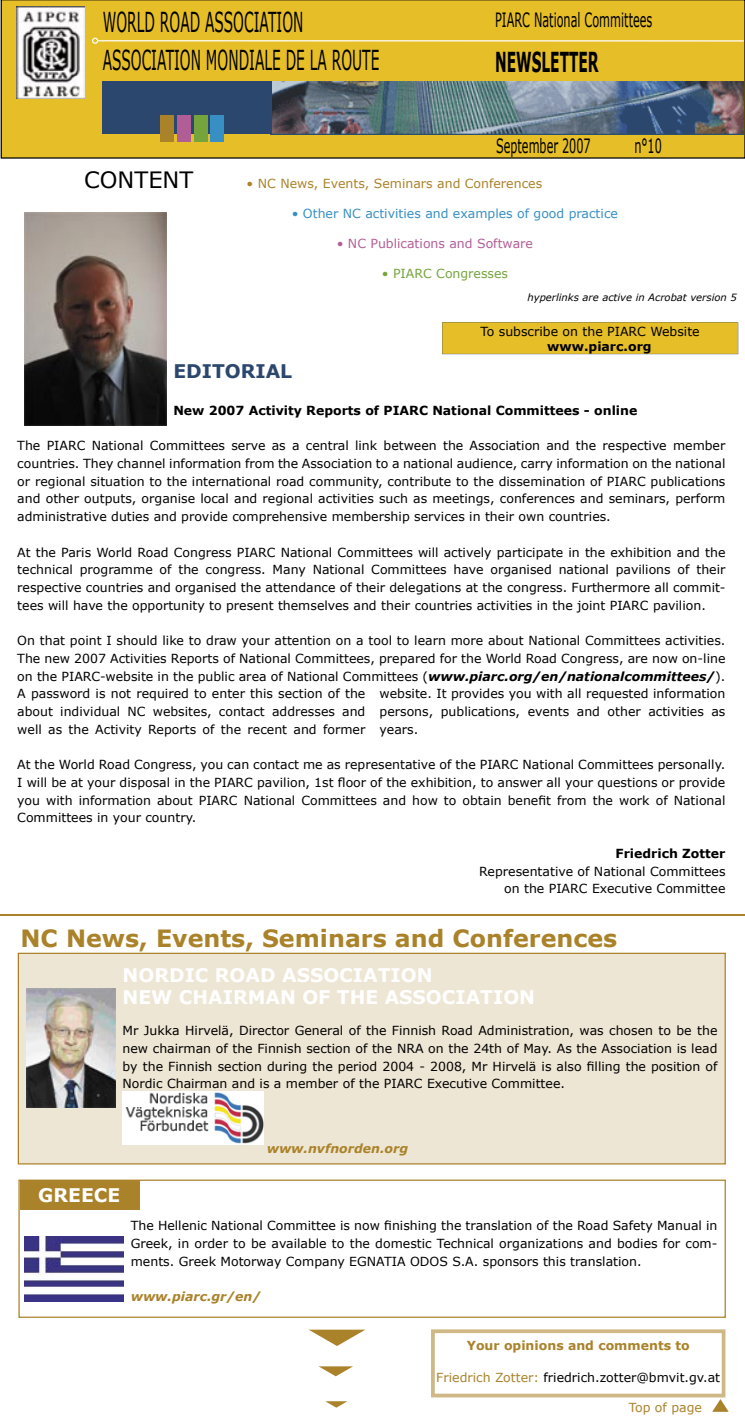
<style>
.page{position:relative;width:745px;height:1418px;background:#fff}
.page>*{position:absolute;margin:0;border:0;box-sizing:border-box;transform-origin:0 0}
.t1{font:27.5px/37.5px "Verdana";color:#000;scale:.5 1}
.t2{font:700 27.5px "Verdana";color:#000;scale:.5 1}
.t3{font:700 23.75px "Verdana";color:#aa822a}
.t4{font:22.5px "Verdana";color:#000}
.t5{font:19.75px "Verdana";color:#000;scale:.57 1}
.t6{font:700 18.75px/22.5px "Verdana";color:#fff}
.t7{font:700 18.75px "Verdana";color:#2c476d}
.t8{font:12.5px/17.8px "Verdana";color:#000;text-align:justify}
.t9{font:700 12.5px "Verdana";color:#000}
.t10{font:12.5px "Verdana";color:#aa822a}
.t11{font:12.5px "Verdana";color:#378fc4}
.t12{font:italic 700 12.5px "Verdana";color:#aa822a}
.t13{font:12.5px "Verdana";color:#b25e96}
.t14{font:700 12.5px "Verdana";color:#aa822a}
.t15{font:12.5px "Verdana";color:#75a43d}
.t16{font:italic 10px "Verdana";color:#000}
.s1{font-weight:700;font-style:italic}
.s2{color:#aa822a}
</style>
<div class="page">
<div style="left:1px;top:0;width:743px;height:159px;background:#e6be27"></div>
<hr style="left:97px;top:40px;width:646px;height:2px;background:#fff">
<svg style="left:92px;top:38px;width:6px;height:6px"></svg>
<img style="left:17px;top:6px;width:67px;height:93px">
<img style="left:272px;top:82px;width:470px;height:52px">
<div style="left:103px;top:81px;width:169px;height:53px;background:#2c476d"></div>
<div style="left:210px;top:115px;width:14px;height:27px;background:#378fc4"></div>
<div style="left:160px;top:115px;width:13px;height:27px;background:#aa822a"></div>
<div style="left:177px;top:115px;width:13px;height:27px;background:#b25e96"></div>
<div style="left:193px;top:115px;width:14px;height:27px;background:#75a43d"></div>
<svg style="left:18px;top:952px;width:707px;height:212px;background:#ebe3d2"></svg>
<img style="left:27px;top:988px;width:88px;height:119px">
<svg style="left:18px;top:1179px;width:707px;height:138px"></svg>
<div style="left:21px;top:1180px;width:118px;height:29px;background:#aa822a"></div>
<img style="left:25px;top:1236px;width:99px;height:65px">
<svg style="left:431px;top:1329px;width:297px;height:82px"></svg>
<div style="left:442px;top:322px;width:295px;height:32px;background:#e6be27"></div>
<svg style="left:309px;top:1329px;width:56px;height:16px"></svg>
<svg style="left:318px;top:1366px;width:35px;height:10px"></svg>
<svg style="left:325px;top:1401px;width:22px;height:6px"></svg>
<img style="left:25px;top:213px;width:141px;height:212px">
<hr style="left:0;top:914px;width:744px;height:1px;background:#aa822a">
<h1 class="t1" style="left:103px;top:3px;width:554px">WORLD ROAD ASSOCIATION<br>ASSOCIATION MONDIALE DE LA ROUTE</h1>
<h3 class="t5" style="left:495px;top:8px;width:277px">PIARC National Committees</h3>
<h1 class="t2" style="left:495px;top:45px;width:208px">NEWSLETTER</h1>
<h3 class="t5" style="left:496px;top:134px;width:167px">September 2007</h3>
<h3 class="t5" style="left:634px;top:134px;width:50px">n°10</h3>
<h3 class="t4" style="left:84px;top:166px;width:111px">CONTENT</h3>
<p class="t10" style="left:246px;top:176px;width:297px">• NC News, Events, Seminars and Conferences</p>
<p class="t11" style="left:291px;top:206px;width:327px">• Other NC activities and examples of good practice</p>
<p class="t13" style="left:336px;top:236px;width:198px">• NC Publications and Software</p>
<p class="t15" style="left:381px;top:266px;width:128px">• PIARC Congresses</p>
<p class="t16" style="left:527px;top:291px;width:211px">hyperlinks are active in Acrobat version 5</p>
<p class="t8" style="left:480px;top:322px;width:221px">To subscribe on the PIARC Website</p>
<p class="t9" style="left:547px;top:338px;width:106px">www.piarc.org</p>
<h3 class="t7" style="left:173px;top:359px;width:120px">EDITORIAL</h3>
<p class="t9" style="left:173px;top:402px;width:465px">New 2007 Activity Reports of PIARC National Committees - online</p>
<p class="t8" style="left:17px;top:436px;width:709px">The PIARC National Committees serve as a central link between the Association and the respective member countries. They channel information from the Association to a national audience, carry information on the national or regional situation to the international road community, contribute to the dissemination of PIARC publications and other outputs, organise local and regional activities such as meetings, conferences and seminars, perform administrative duties and provide comprehensive membership services in their own countries.</p>
<p class="t8" style="left:17px;top:542px;width:709px">At the Paris World Road Congress PIARC National Committees will actively participate in the exhibition and the technical programme of the congress. Many National Committees have organised national pavilions of their respective countries and organised the attendance of their delegations at the congress. Furthermore all commit&shy;tees will have the opportunity to present themselves and their countries activities in the joint PIARC pavilion.</p>
<p class="t8" style="left:17px;top:631px;width:709px">On that point I should like to draw your attention on a tool to learn more about National Committees activities.<br>The new 2007 Activities Reports of National Committees, prepared for the World Road Congress, are now on-line on the PIARC-website in the public area of National Committees (<span class="s1">www.piarc.org/en/nationalcommittees/</span>).<br>A password is not required to enter this section of the website. It provides you with all requested information about individual NC websites, contact addresses and persons, publications, events and other activities as well as the Activity Reports of the recent and former years.</p>
<p class="t8" style="left:17px;top:755px;width:709px">At the World Road Congress, you can contact me as representative of the PIARC National Committees personally.<br>I will be at your disposal in the PIARC pavilion, 1st floor of the exhibition, to answer all your questions or provide you with information about PIARC National Committees and how to obtain benefit from the work of National Committees in your country.</p>
<p class="t9" style="left:615px;top:845px;width:111px">Friedrich Zotter</p>
<p class="t8" style="left:479px;top:861px;width:247px;text-align:right">Representative of National Committees on the PIARC Executive Committee</p>
<h2 class="t3" style="left:20px;top:922px;width:598px">NC News, Events, Seminars and Conferences</h2>
<h3 class="t6" style="left:122px;top:963px;width:414px">NORDIC ROAD ASSOCIATION<br>NEW CHAIRMAN OF THE ASSOCIATION</h3>
<p class="t8" style="left:122px;top:1021px;width:596px">Mr Jukka Hirvelä, Director General of the Finnish Road Administration, was chosen to be the new chairman of the Finnish section of the NRA on the 24th of May. As the Association is lead by the Finnish section during the period 2004 - 2008, Mr Hirvelä is also filling the position of Nordic Chairman and is a member of the PIARC Executive Committee.</p>
<p class="t12" style="left:266px;top:1140px;width:143px">www.nvfnorden.org</p>
<h3 class="t6" style="left:38px;top:1183px;width:83px">GREECE</h3>
<p class="t8" style="left:131px;top:1216px;width:587px">The Hellenic National Committee is now finishing the translation of the Road Safety Manual in Greek, in order to be available to the domestic Technical organizations and bodies for com&shy;ments. Greek Motorway Company EGNATIA ODOS S.A. sponsors this translation.</p>
<p class="t12" style="left:131px;top:1288px;width:132px">www.piarc.gr/en/</p>
<p class="t14" style="left:466px;top:1337px;width:224px">Your opinions and comments to</p>
<p class="t8" style="left:436px;top:1368px;width:285px"><span class="s2">Friedrich Zotter:</span> friedrich.zotter@bmvit.gv.at</p>
<p class="t10" style="left:628px;top:1399px;width:75px">Top of page</p>
</div>
